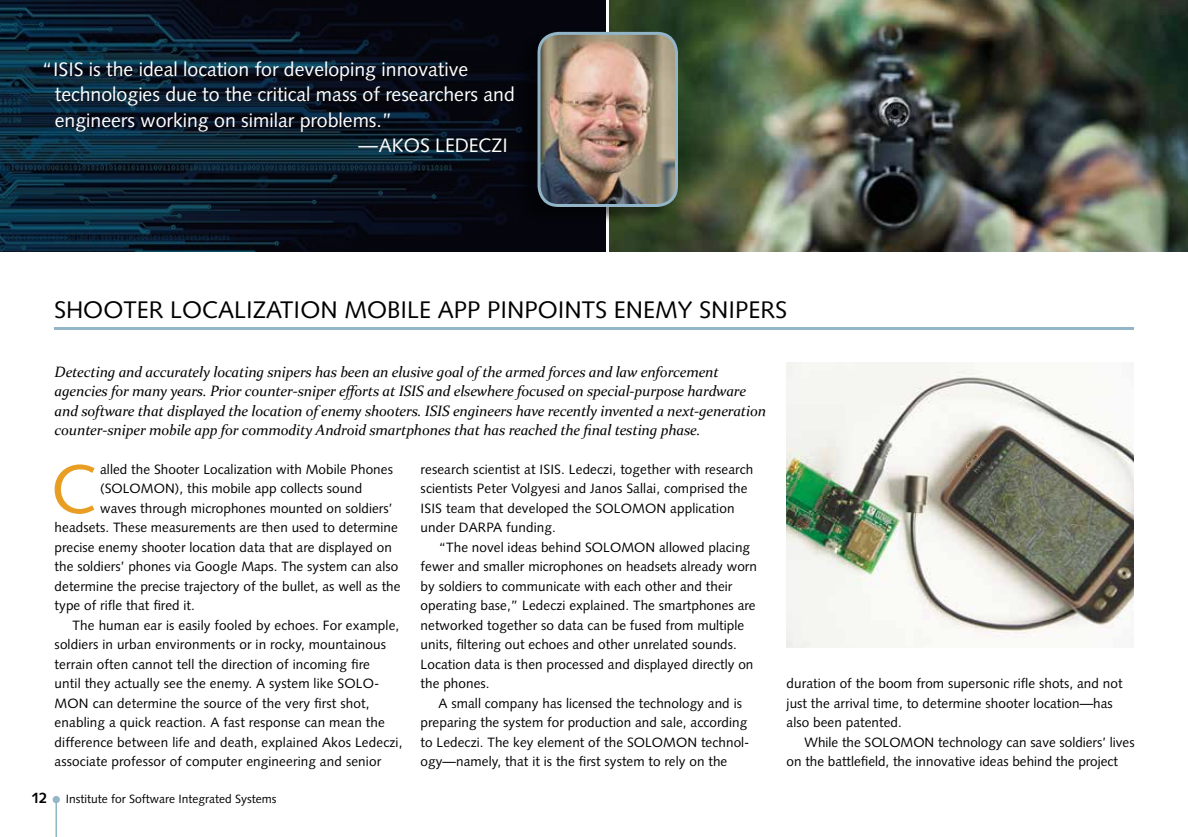
<style>
.page{position:relative;width:1188px;height:837px;background:#fff}
.page>*{position:absolute;margin:0;border:0;box-sizing:border-box;transform-origin:0 0}
.t1{font:68.7px "Syntax";color:#e89e23}
.t2{font:24px "Syntax";color:#000}
.t3{font:19.5px "Syntax";color:#fff}
.t4{font:italic 15px/19.5px "Constantia";letter-spacing:-.01em;color:#000}
.t5{font:13.5px/19.5px "Syntax";letter-spacing:.005em;color:#000}
.t6{font:12px "Syntax";color:#000}
.s1{font-weight:700;font-size:15px}
</style>
<div class="page">
<div style="left:53px;top:796px;width:7px;height:7px;background:#92b6c7;border-radius:50%"></div>
<hr style="left:55px;top:800px;width:2px;height:37px;background:#92b6c7">
<hr style="left:54px;top:327px;width:1080px;height:3px;background:#92b6c7">
<img style="left:609px;top:0;width:579px;height:252px">
<img style="left:787px;top:363px;width:347px;height:285px">
<svg style="left:0;top:0;width:606px;height:252px;background:#081827"></svg>
<div style="left:517px;top:32px;width:157px;height:192px;background:#000;opacity:.5"></div>
<img style="left:539px;top:33px;width:137px;height:173px">
<div style="left:538px;top:32px;width:140px;height:175px;border:3px solid #92b6c7;border-radius:19px"></div>
<h3 class="t3" style="left:41px;top:57px;width:428px">“ISIS is the ideal location for developing innovative</h3>
<h3 class="t3" style="left:55px;top:83px;width:462px">technologies due to the critical mass of researchers and</h3>
<h3 class="t3" style="left:55px;top:108px;width:339px">engineers working on similar problems.”</h3>
<h3 class="t3" style="left:359px;top:134px;width:147px">—Akos Ledeczi</h3>
<h2 class="t2" style="left:54px;top:296px;width:399px">Shooter Localization Mobi le App</h2>
<h2 class="t2" style="left:487px;top:296px;width:287px">Pi npoi nts Enemy Snipers</h2>
<p class="t4" style="left:55px;top:361px;width:713px">Detecting and accurately locating snipers has been an elusive goal of the armed forces and law enforcement agencies for many years. Prior counter-sniper efforts at ISIS and elsewhere focused on special-purpose hardware and software that displayed the location of enemy shooters. ISIS engineers have recently invented a next-generation counter-sniper mobile app for commodity Android smartphones that has reached the final testing phase.</p>
<h1 class="t1" style="left:51px;top:449px;width:42px">C</h1>
<p class="t5" style="left:100px;top:460px;width:294px">alled the Shooter Localization with Mobile Phones (SOLO</p>
<p class="t5" style="left:141px;top:479px;width:223px">MON), this mobile app collects sound</p>
<p class="t5" style="left:100px;top:499px;width:294px">waves through microphones mounted on soldiers’</p>
<p class="t5" style="left:55px;top:518px;width:345px">headsets. These measurements are then used to determine</p>
<p class="t5" style="left:55px;top:538px;width:339px">precise enemy shooter location data that are displayed on</p>
<p class="t5" style="left:55px;top:557px;width:345px">the soldiers’ phones via Google Maps. The system can also</p>
<p class="t5" style="left:55px;top:577px;width:348px">determine the precise trajectory of the bullet, as well as the</p>
<p class="t5" style="left:55px;top:596px;width:142px">type of rifle that fired it.</p>
<p class="t5" style="left:73px;top:616px;width:328px">The human ear is easily fooled by echoes. For example,</p>
<p class="t5" style="left:55px;top:635px;width:333px">soldiers in urban environments or in rocky, mountainous</p>
<p class="t5" style="left:55px;top:655px;width:317px">terrain often cannot tell the direction of incoming fire</p>
<p class="t5" style="left:55px;top:674px;width:301px">until they actually see the enemy. A system like SOLO</p>
<p class="t5" style="left:374px;top:674px;width:7px">-</p>
<p class="t5" style="left:55px;top:694px;width:349px">MON can determine the source of the very first shot, enabling a quick reaction. A fast response can mean the difference between life and death, explained Akos Ledeczi, associate professor of computer engineering and senior</p>
<p class="t6" style="left:32px;top:792px;width:246px"><span class="s1">12</span> Institute for Software Integrated Systems</p>
<p class="t5" style="left:421px;top:460px;width:334px">research scientist at ISIS. Ledeczi, together with research scientists Peter Volgyesi and Janos Sallai, comprised the<br>ISIS team that developed the SOLO</p>
<p class="t5" style="left:632px;top:499px;width:104px">MON application</p>
<p class="t5" style="left:439px;top:518px;width:164px;text-indent:-18px">under DARPA funding.<br>“The novel ideas behind SOLO</p>
<p class="t5" style="left:421px;top:538px;width:338px;text-indent:201px">MON allowed placing fewer and smaller microphones on headsets already worn by soldiers to communicate with each other and their operating base,” Ledeczi explained. The smartphones are networked together so data can be fused from multiple units, filtering out echoes and other unrelated sounds.<br>Location data is then processed and displayed directly on the phones.</p>
<p class="t5" style="left:421px;top:693px;width:328px;text-indent:18px">A small company has licensed the technology and is preparing the system for production and sale, according to Ledeczi. The key element of the SOLO</p>
<p class="t5" style="left:421px;top:732px;width:330px;text-indent:243px">MON technol&shy;ogy—namely, that it is the first system to rely on the</p>
<p class="t5" style="left:787px;top:674px;width:337px">duration of the boom from supersonic rifle shots, and not</p>
<p class="t5" style="left:787px;top:693px;width:328px">just the arrival time, to determine shooter location—has</p>
<p class="t5" style="left:787px;top:713px;width:117px">also been patented.</p>
<p class="t5" style="left:805px;top:732px;width:78px">While the SOLO</p>
<p class="t5" style="left:787px;top:732px;width:349px;text-indent:114px">MON technology can save soldiers’ lives on the battlefield, the innovative ideas behind the project</p>
</div>
